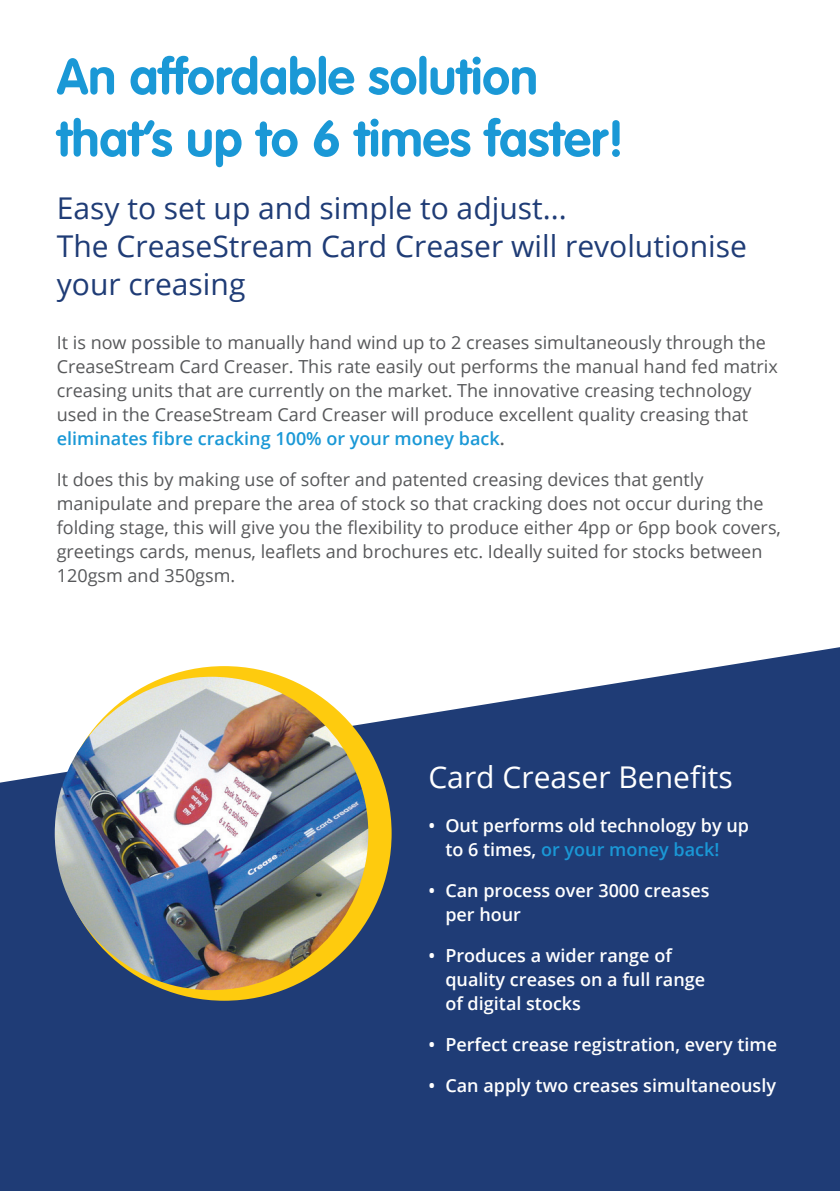
<style>
.page{position:relative;width:840px;height:1191px;background:#fff}
.page>*{position:absolute;margin:0;border:0;box-sizing:border-box;transform-origin:0 0}
.t1{font:700 50px "VAG Rounded";color:#1a98d6}
.t2{font:30px "Open Sans";color:#1f3c76}
.t3{font:30px "Open Sans";color:#fff}
.t4{font:18px/24px "Open Sans";color:#57585a}
.t5{font:600 18px/24px "Open Sans";color:#fff}
.s1{font-weight:600;color:#1a98d6}
.s2{font-weight:600}
.s3{color:#1a98d6}
</style>
<div class="page">
<svg style="left:0;top:647px;width:839px;height:544px;background:#385185"></svg>
<div style="left:57px;top:666px;width:334px;height:334px;background:#fecb0e;border-radius:50%"></div>
<img style="left:55px;top:677px;width:313px;height:313px;border-radius:157px">
<p class="t1" style="left:57px;top:47px;width:482px">An affordable solution</p>
<p class="t1" style="left:57px;top:109px;width:568px">that’s up to 6 times faster!</p>
<p class="t2" style="left:57px;top:187px;width:511px">Easy to set up and simple to adjust...</p>
<p class="t2" style="left:57px;top:225px;width:691px">The CreaseStream Card Creaser will revolutionise</p>
<p class="t2" style="left:57px;top:263px;width:190px">your creasing</p>
<p class="t4" style="left:57px;top:330px;width:722px">It is now possible to manually hand wind up to 2 creases simultaneously through the CreaseStream Card Creaser. This rate easily out performs the manual hand fed matrix creasing units that are currently on the market. The innovative creasing technology used in the CreaseStream Card Creaser will produce excellent quality creasing that <span class="s1">eliminates fibre cracking 100% or your money back</span><span class="s2">.</span></p>
<p class="t4" style="left:57px;top:467px;width:725px">It does this by making use of softer and patented creasing devices that gently manipulate and prepare the area of stock so that cracking does not occur during the folding stage, this will give you the flexibility to produce either 4pp or 6pp book covers, greetings cards, menus, leaflets and brochures etc. Ideally suited for stocks between 120gsm and 350gsm.</p>
<p class="t3" style="left:428px;top:756px;width:306px">Card Creaser Benefits</p>
<p class="t5" style="left:445px;top:812px;width:305px;text-indent:-17px">• Out performs old technology by up to 6 times, <span class="s3">or your money back!</span></p>
<p class="t5" style="left:445px;top:877px;width:266px;text-indent:-17px">• Can process over 3000 creases per hour</p>
<p class="t5" style="left:445px;top:942px;width:261px;text-indent:-17px">• Produces a wider range of quality creases on a full range of digital stocks</p>
<p class="t5" style="left:428px;top:1031px;width:350px">• Perfect crease registration, every time</p>
<p class="t5" style="left:428px;top:1072px;width:349px">• Can apply two creases simultaneously</p>
</div>
